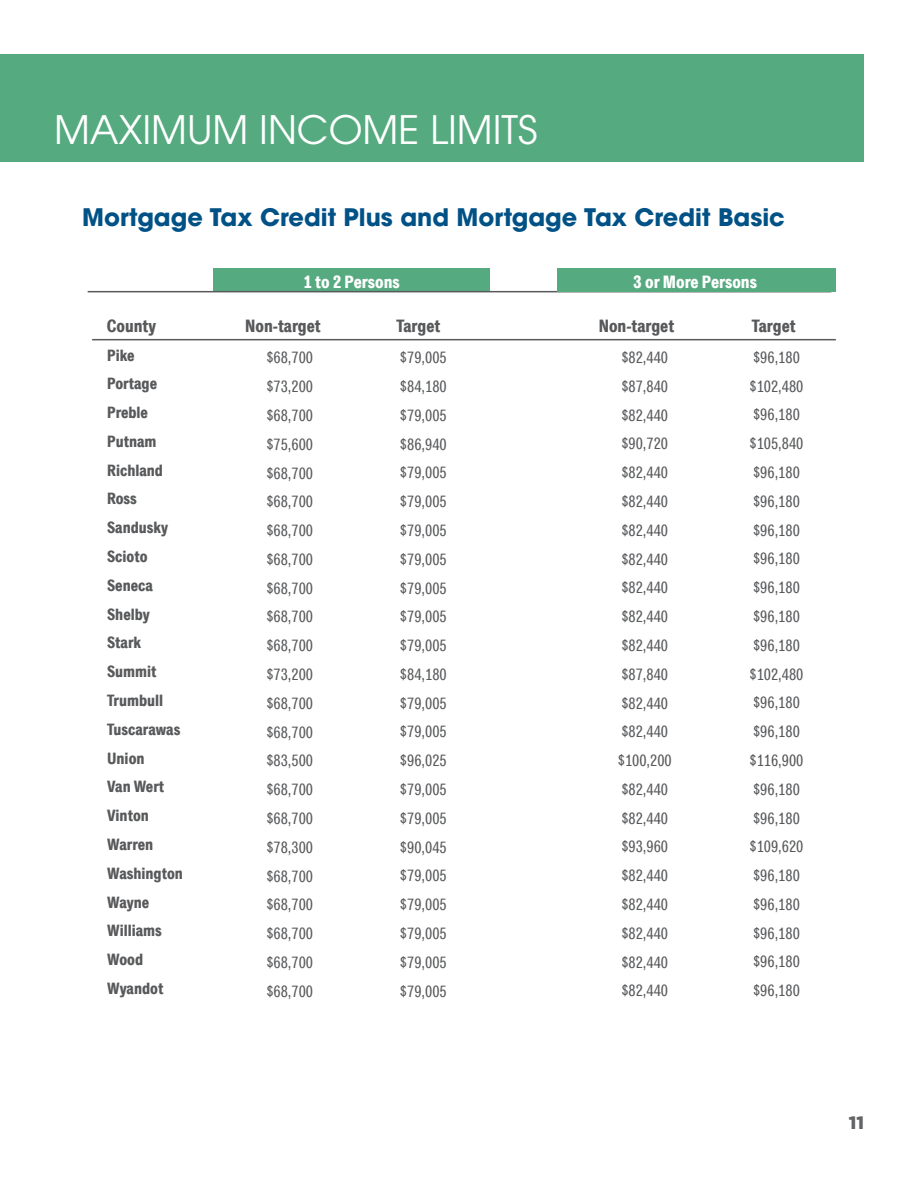
<style>
.page{position:relative;width:918px;height:1188px;background:#fff}
.page>*{position:absolute;margin:0;border:0;box-sizing:border-box;transform-origin:0 0}
.t1{font:39px "ITC Avant Garde Std";color:#fff}
.t2{font:700 24px "ITC Avant Garde Std";color:#005186}
.t3{font:700 condensed 18px "Classic Grotesque Pro";color:#58595b}
.t4{font:700 condensed 18px "Classic Grotesque Pro";color:#fff}
.t5{font:900 18px "Gotham";color:#636466}
.t6{font:condensed 16.5px/28.8px "Classic Grotesque Pro";color:#58595b;text-align:justify}
.t7{font:700 condensed 16.5px/28.8px "Classic Grotesque Pro";color:#58595b}
</style>
<div class="page">
<div style="left:0;top:54px;width:864px;height:108px;background:#56aa80"></div>
<div style="left:214px;top:269px;width:276px;height:23px;background:#56aa80"></div>
<hr style="left:92px;top:339px;width:744px;height:1px;background:#58595b">
<hr style="left:88px;top:291px;width:743px;height:1px;background:#58595b">
<div style="left:557px;top:269px;width:279px;height:23px;background:#56aa80"></div>
<h1 class="t1" style="left:54px;top:105px;width:485px">MAXIMUM INCOME LIMITS</h1>
<h2 class="t2" style="left:82px;top:202px;width:704px">Mortgage Tax Credit Plus and Mortgage Tax Credit Basic</h2>
<p class="t4" style="left:303px;top:271px;width:98px">1 to 2 Persons</p>
<p class="t3" style="left:107px;top:314px;width:51px">County</p>
<p class="t3" style="left:245px;top:314px;width:77px">Non-target</p>
<p class="t3" style="left:397px;top:314px;width:45px">Target</p>
<p class="t4" style="left:633px;top:271px;width:125px">3 or More Persons</p>
<p class="t3" style="left:599px;top:314px;width:77px">Non-target</p>
<p class="t3" style="left:752px;top:314px;width:45px">Target</p>
<p class="t7" style="left:107px;top:341px;width:77px">Pike<br>Portage<br>Preble<br>Putnam<br>Richland<br>Ross<br>Sandusky<br>Scioto<br>Seneca<br>Shelby<br>Stark<br>Summit<br>Trumbull<br>Tuscarawas<br>Union<br>Van Wert<br>Vinton<br>Warren<br>Washington<br>Wayne<br>Williams<br>Wood<br>Wyandot</p>
<p class="t6" style="left:266px;top:343px;width:48px">$68,700 $73,200 $68,700 $75,600 $68,700 $68,700 $68,700 $68,700 $68,700 $68,700 $68,700 $73,200 $68,700 $68,700 $83,500 $68,700 $68,700 $78,300 $68,700 $68,700 $68,700 $68,700 $68,700</p>
<p class="t6" style="left:400px;top:343px;width:48px">$79,005 $84,180 $79,005 $86,940 $79,005 $79,005 $79,005 $79,005 $79,005 $79,005 $79,005 $84,180 $79,005 $79,005 $96,025 $79,005 $79,005 $90,045 $79,005 $79,005 $79,005 $79,005 $79,005</p>
<p class="t6" style="left:618px;top:343px;width:55px;text-align:left">$82,440 $87,840 $82,440 $90,720 $82,440 $82,440 $82,440 $82,440 $82,440 $82,440 $82,440 $87,840 $82,440 $82,440 $100,200 $82,440 $82,440 $93,960 $82,440 $82,440 $82,440 $82,440 $82,440</p>
<p class="t6" style="left:750px;top:343px;width:55px;text-align:left">$96,180 $102,480 $96,180 $105,840 $96,180 $96,180 $96,180 $96,180 $96,180 $96,180 $96,180 $102,480 $96,180 $96,180 $116,900 $96,180 $96,180 $109,620 $96,180 $96,180 $96,180 $96,180 $96,180</p>
<p class="t5" style="left:849px;top:1112px;width:17px">11</p>
</div>
